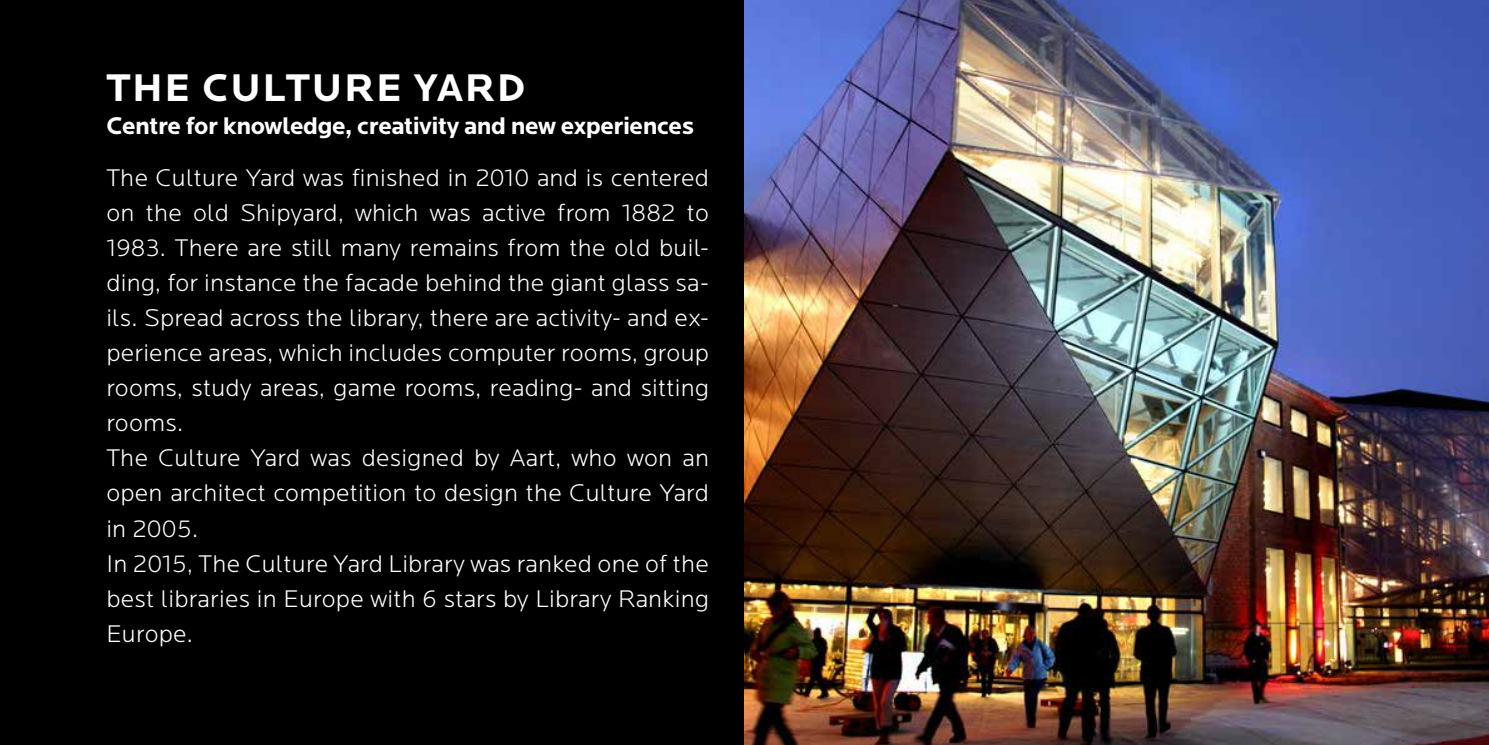
<style>
.page{position:relative;width:1489px;height:745px;background:#fff}
.page>*{position:absolute;margin:0;border:0;box-sizing:border-box;transform-origin:0 0}
.t1{font:700 40px "Locator";letter-spacing:.04em;color:#fff}
.t2{font:300 25px/35px "Locator";letter-spacing:.01em;color:#fff}
.t3{font:700 25px "Locator";letter-spacing:-.02em;color:#fff}
</style>
<div class="page">
<div style="left:0;top:0;width:744px;height:744px;background:#000"></div>
<img style="left:744px;top:0;width:744px;height:744px">
<h1 class="t1" style="left:106px;top:65px;width:420px">THE CULTURE YARD</h1>
<p class="t3" style="left:106px;top:111px;width:589px">Centre for knowledge, creativity and new experiences</p>
<p class="t2" style="left:106px;top:161px;width:604px">The Culture Yard was finished in 2010 and is centered on the old Shipyard, which was active from 1882 to 1983. There are still many remains from the old buil&shy;ding, for instance the facade behind the giant glass sa&shy;ils. Spread across the library, there are activity- and ex&shy;perience areas, which includes computer rooms, group rooms, study areas, game rooms, reading- and sitting rooms.<br>The Culture Yard was designed by Aart, who won an open architect competition to design the Culture Yard in 2005.<br>In 2015, The Culture Yard Library was ranked one of the best libraries in Europe with 6 stars by Library Ranking Europe.</p>
</div>
